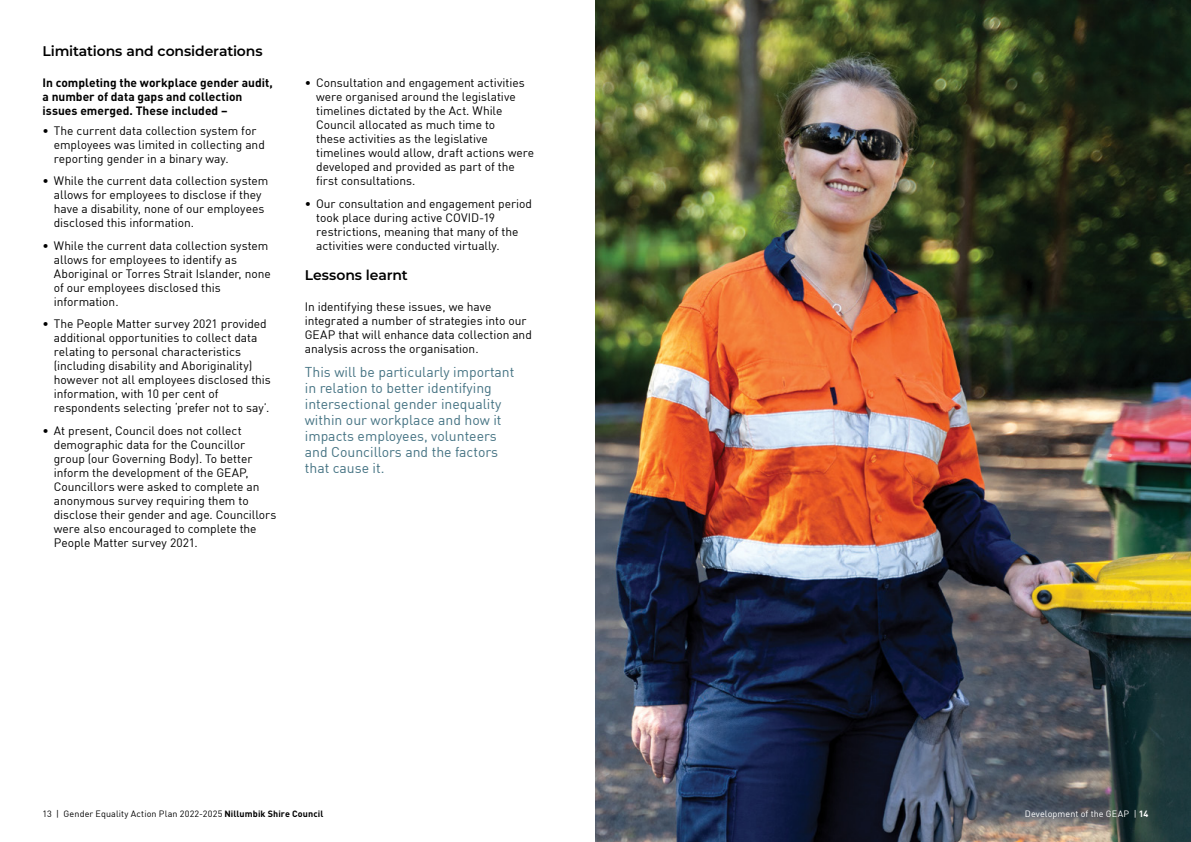
<style>
.page{position:relative;width:1191px;height:842px;background:#fff}
.page>*{position:absolute;margin:0;border:0;box-sizing:border-box;transform-origin:0 0}
.t1{font:14px/16px "DIN";color:#457383}
.t2{font:600 14px "Montserrat";letter-spacing:-.01em;color:#000}
.t3{font:12px/14px "DIN";letter-spacing:-.005em;color:#000}
.t4{font:700 12px/14px "DIN";color:#000}
.t5{font:9px "DIN";letter-spacing:.015em;color:#000}
.t6{font:9px "DIN";letter-spacing:.01em;color:#fff}
.s1{font-weight:700}
</style>
<div class="page">
<img style="left:595px;top:0;width:596px;height:842px">
<p class="t2" style="left:43px;top:41px;width:222px">Limitations and considerations</p>
<p class="t4" style="left:43px;top:75px;width:232px">In completing the workplace gender audit, a number of data gaps and collection issues emerged. These included –</p>
<p class="t3" style="left:54px;top:123px;width:212px;text-indent:-11px">• The current data collection system for employees was limited in collecting and reporting gender in a binary way.</p>
<p class="t3" style="left:54px;top:174px;width:216px;text-indent:-11px">• While the current data collection system allows for employees to disclose if they have a disability, none of our employees disclosed this information.</p>
<p class="t3" style="left:54px;top:238px;width:218px;text-indent:-11px">• While the current data collection system allows for employees to identify as Aboriginal or Torres Strait Islander, none of our employees disclosed this information.</p>
<p class="t3" style="left:54px;top:317px;width:218px;text-indent:-11px">• The People Matter survey 2021 provided additional opportunities to collect data relating to personal characteristics (including disability and Aboriginality) however not all employees disclosed this information, with 10 per cent of respondents selecting ‘prefer not to say’.</p>
<p class="t3" style="left:54px;top:423px;width:224px;text-indent:-11px">• At present, Council does not collect demographic data for the Councillor group (our Governing Body). To better inform the development of the GEAP, Councillors were asked to complete an anonymous survey requiring them to disclose their gender and age. Councillors were also encouraged to complete the People Matter survey 2021.</p>
<p class="t3" style="left:316px;top:76px;width:220px;text-indent:-11px">• Consultation and engagement activities were organised around the legislative timelines dictated by the Act. While Council allocated as much time to<br>these activities as the legislative timelines would allow, draft actions were developed and provided as part of the first consultations.</p>
<p class="t3" style="left:316px;top:196px;width:217px;text-indent:-11px">• Our consultation and engagement period took place during active COVID-19 restrictions, meaning that many of the activities were conducted virtually.</p>
<p class="t2" style="left:305px;top:265px;width:104px">Lessons learnt</p>
<p class="t3" style="left:305px;top:299px;width:228px">In identifying these issues, we have integrated a number of strategies into our GEAP that will enhance data collection and analysis across the organisation.</p>
<p class="t1" style="left:305px;top:364px;width:211px">This will be particularly important in relation to better identifying intersectional gender inequality within our workplace and how it impacts employees, volunteers and Councillors and the factors that cause it.</p>
<p class="t5" style="left:43px;top:808px;width:282px">13 | Gender Equality Action Plan 2022-2025 <span class="s1">Nillumbik Shire Council</span></p>
<p class="t6" style="left:1024px;top:808px;width:125px">Development of the GEAP | <span class="s1">14</span></p>
</div>
